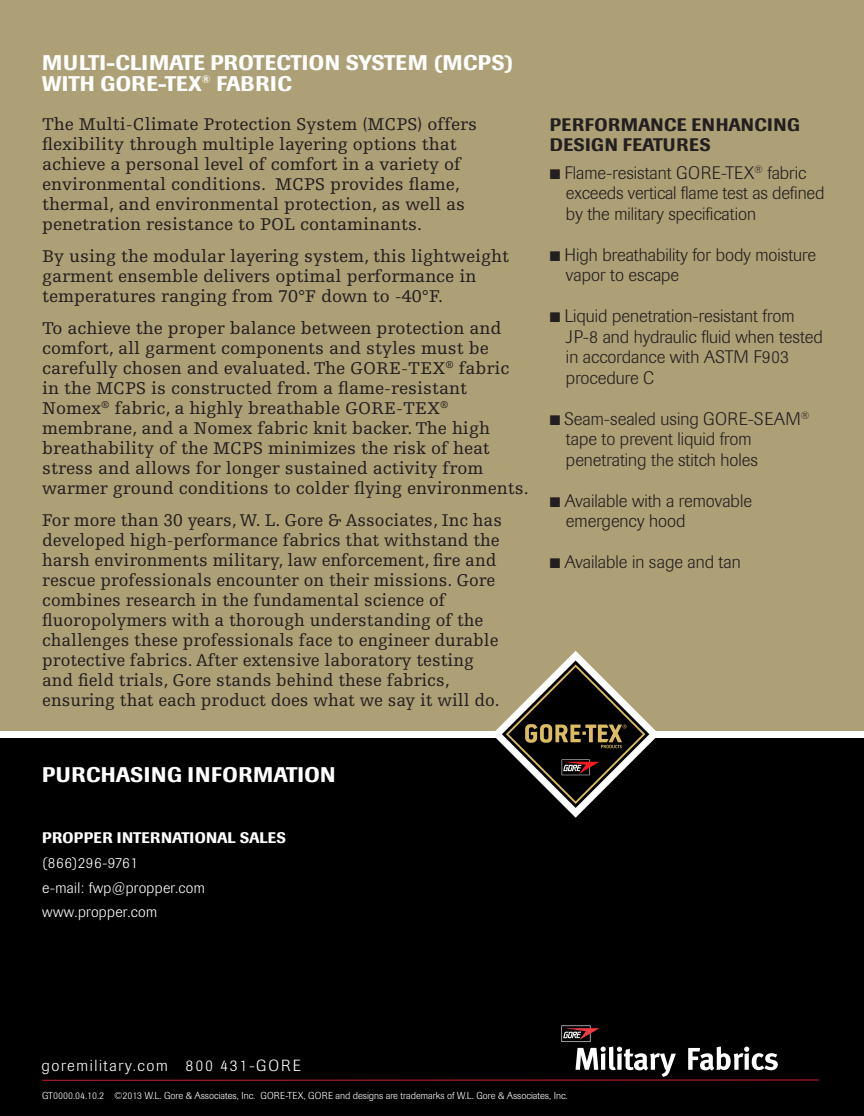
<style>
.page{position:relative;width:864px;height:1116px;background:#fff}
.page>*{position:absolute;margin:0;border:0;box-sizing:border-box;transform-origin:0 0}
.t1{font:500 21px/21px "Imago";letter-spacing:.02em;color:#fff}
.t2{font:18px/20px "Egyptienne F";color:#231f20}
.t3{font:300 18px/20.6px "Imago";color:#231f20}
.t4{font:500 18px "Imago";letter-spacing:.02em;color:#231f20}
.t5{font:300 16px "Imago";letter-spacing:.1em;color:#fff}
.t6{font:300 15.2px/24.6px "Imago";letter-spacing:.02em;color:#fff}
.t7{font:500 15.2px "Imago";color:#fff}
.t8{font:300 10px "Imago";color:#fff}
</style>
<div class="page">
<div style="left:0;top:0;width:864px;height:734px;background:#aea076"></div>
<div style="left:0;top:733px;width:864px;height:383px;background:#000"></div>
<div style="left:0;top:731px;width:864px;height:7px;background:#fff"></div>
<svg style="left:495px;top:651px;width:161px;height:167px"></svg>
<svg style="left:561px;top:1026px;width:115px;height:51px"></svg>
<svg style="left:688px;top:1046px;width:90px;height:25px"></svg>
<hr style="left:42px;top:1079px;width:777px;height:2px;background:#d1232a">
<p class="t1" style="left:42px;top:52px;width:473px">MULTI-CLIMATE PROTECTION SYSTEM (MCPS)<br>WITH GORE-TEX<sup>®</sup> FABRIC</p>
<p class="t2" style="left:42px;top:115px;width:437px">The Multi-Climate Protection System (MCPS) offers flexibility through multiple layering options that achieve a personal level of comfort in a variety of environmental conditions. MCPS provides flame, thermal, and environmental protection, as well as penetration resistance to POL contaminants.</p>
<p class="t2" style="left:42px;top:246px;width:468px">By using the modular layering system, this lightweight garment ensemble delivers optimal performance in temperatures ranging from 70°F down to -40°F.</p>
<p class="t2" style="left:42px;top:318px;width:488px">To achieve the proper balance between protection and comfort, all garment components and styles must be carefully chosen and evaluated. The GORE-TEX<sup>®</sup> fabric in the MCPS is constructed from a flame-resistant Nomex<sup>®</sup> fabric, a highly breathable GORE-TEX<sup>® </sup>membrane, and a Nomex fabric knit backer. The high breathability of the MCPS minimizes the risk of heat stress and allows for longer sustained activity from warmer ground conditions to colder flying environments.</p>
<p class="t2" style="left:42px;top:510px;width:461px">For more than 30 years, W. L. Gore &amp; Associates, Inc has developed high-performance fabrics that withstand the harsh environments military, law enforcement, fire and rescue professionals encounter on their missions. Gore combines research in the fundamental science of fluoropolymers with a thorough understanding of the challenges these professionals face to engineer durable protective fabrics. After extensive laboratory testing and field trials, Gore stands behind these fabrics, ensuring that each product does what we say it will do.</p>
<p class="t1" style="left:42px;top:764px;width:29px">PURCHASING</p>
<p class="t1" style="left:188px;top:764px;width:23px">INFORMATION</p>
<p class="t7" style="left:42px;top:829px;width:21px">PROPPER</p>
<p class="t7" style="left:117px;top:829px;width:16px">INTERNATIONAL</p>
<p class="t7" style="left:240px;top:829px;width:20px">SALES</p>
<p class="t6" style="left:42px;top:851px;width:164px">(866)296-9761<br>e-mail: fwp@propper.com www.propper.com</p>
<p class="t4" style="left:550px;top:114px;width:25px">PERFORMANCE</p>
<p class="t4" style="left:691px;top:114px;width:24px">ENHANCING</p>
<p class="t4" style="left:550px;top:134px;width:25px">DESIGN</p>
<p class="t4" style="left:623px;top:134px;width:22px">FEATURES</p>
<p class="t3" style="left:566px;top:163px;width:260px;text-indent:-16px">■ Flame-resistant GORE-TEX<sup>®</sup> fabric exceeds vertical flame test as defined by the military specification</p>
<p class="t3" style="left:566px;top:245px;width:252px;text-indent:-16px">■ High breathability for body moisture vapor to escape</p>
<p class="t3" style="left:566px;top:306px;width:258px;text-indent:-16px">■ Liquid penetration-resistant from<br>JP-8 and hydraulic fluid when tested in accordance with ASTM F903 procedure C</p>
<p class="t3" style="left:566px;top:409px;width:245px;text-indent:-16px">■ Seam-sealed using GORE-SEAM<sup>® </sup>tape to prevent liquid from penetrating the stitch holes</p>
<p class="t3" style="left:566px;top:491px;width:188px;text-indent:-16px">■ Available with a removable emergency hood</p>
<p class="t3" style="left:550px;top:552px;width:192px">■ Available in sage and tan</p>
<p class="t5" style="left:42px;top:1057px;width:261px">goremilitary.com 800 431-GORE</p>
<p class="t8" style="left:42px;top:1089px;width:527px">GT0000.04.10.2 ©2013 W.L. Gore &amp; Associates, Inc. GORE-TEX, GORE and designs are trademarks of W.L. Gore &amp; Associates, Inc.</p>
</div>
